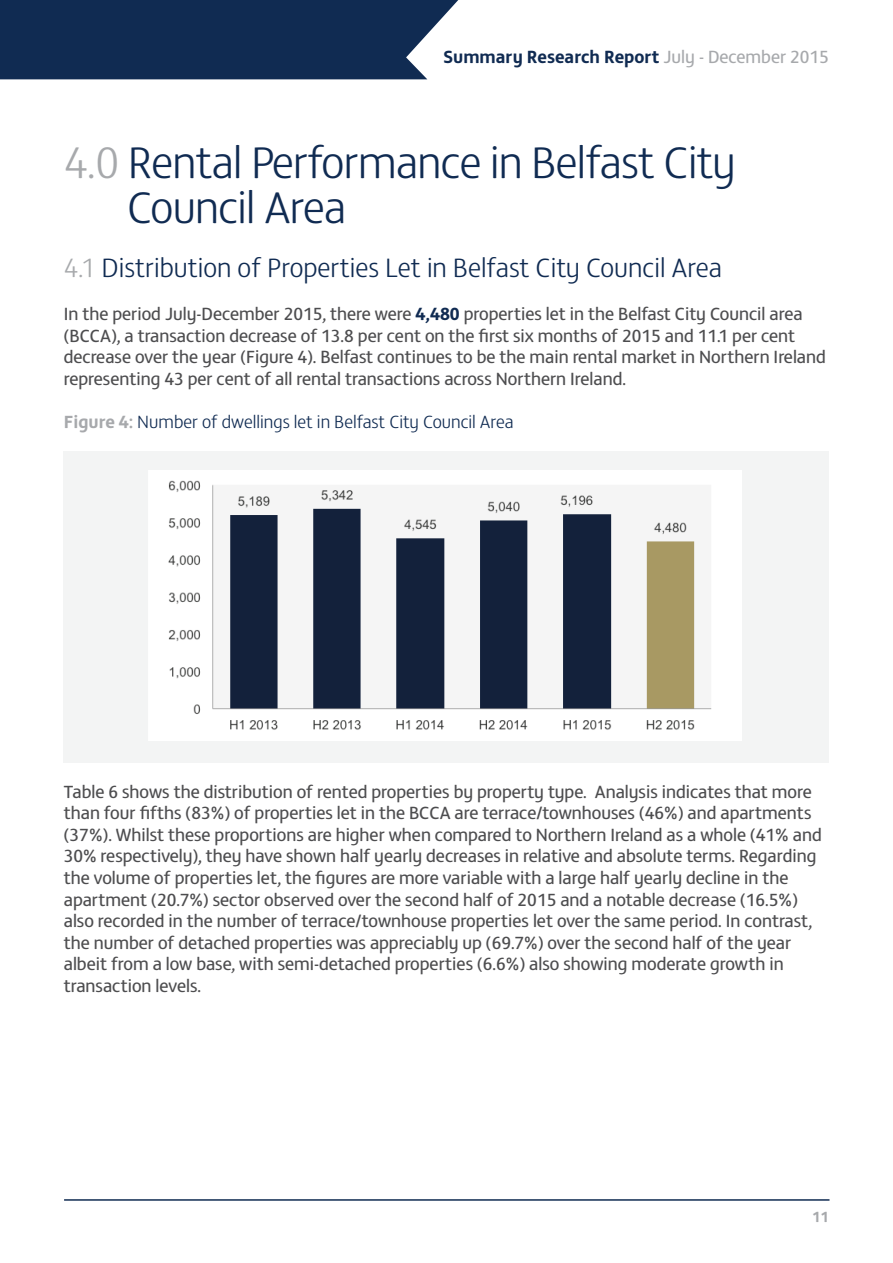
<style>
.page{position:relative;width:893px;height:1263px;background:#fff}
.page>*{position:absolute;margin:0;border:0;box-sizing:border-box;transform-origin:0 0}
.t1{font:300 45px/45px "FS Matthew";letter-spacing:-.015em;color:#102b52}
.t2{font:300 27px "FS Matthew";color:#102b52}
.t3{font:18px/21.6px "FS Matthew";color:#4d4d4f}
.t4{font:300 18px "FS Matthew";color:#102b52}
.t5{font:700 18px "FS Matthew";color:#102b52}
.t6{font:700 15px "FS Matthew";color:#a7a9ac}
.s1{font-weight:400;color:#a7a9ac}
.s2{color:#a7a9ac}
.s3{font-weight:700;color:#102b52}
.s4{font-weight:700;color:#a7a9ac}
</style>
<div class="page">
<div style="left:64px;top:451px;width:765px;height:312px;background:#f3f4f4"></div>
<div style="left:149px;top:471px;width:592px;height:270px;background:#fff"></div>
<img style="left:168px;top:480px;width:543px;height:250px">
<div style="left:0;top:0;width:458px;height:79px;background:#102b52"></div>
<hr style="left:64px;top:1199px;width:765px;height:2px;background:#102b52">
<p class="t5" style="left:443px;top:43px;width:387px">Summary Research Report <span class="s1">July - December 2015</span></p>
<h1 class="t1" style="left:127px;top:137px;width:610px;text-indent:-63px"><span class="s2">4.0</span> Rental Performance in Belfast City<br>Council Area</h1>
<h2 class="t2" style="left:64px;top:248px;width:660px"><span class="s2">4.1</span> Distribution of Properties Let in Belfast City Council Area</h2>
<p class="t3" style="left:64px;top:302px;width:764px">In the period July-December 2015, there were <span class="s3">4,480</span> properties let in the Belfast City Council area (BCCA), a transaction decrease of 13.8 per cent on the first six months of 2015 and 11.1 per cent decrease over the year (Figure 4). Belfast continues to be the main rental market in Northern Ireland representing 43 per cent of all rental transactions across Northern Ireland.</p>
<p class="t4" style="left:64px;top:409px;width:451px"><span class="s4">Figure 4:</span> Number of dwellings let in Belfast City Council Area</p>
<p class="t3" style="left:64px;top:779px;width:759px">Table 6 shows the distribution of rented properties by property type. Analysis indicates that more than four fifths (83%) of properties let in the BCCA are terrace/townhouses (46%) and apartments (37%). Whilst these proportions are higher when compared to Northern Ireland as a whole (41% and 30% respectively), they have shown half yearly decreases in relative and absolute terms. Regarding the volume of properties let, the figures are more variable with a large half yearly decline in the apartment (20.7%) sector observed over the second half of 2015 and a notable decrease (16.5%) also recorded in the number of terrace/townhouse properties let over the same period. In contrast, the number of detached properties was appreciably up (69.7%) over the second half of the year albeit from a low base, with semi-detached properties (6.6%) also showing moderate growth in transaction levels.</p>
<p class="t6" style="left:812px;top:1204px;width:18px">11</p>
</div>
